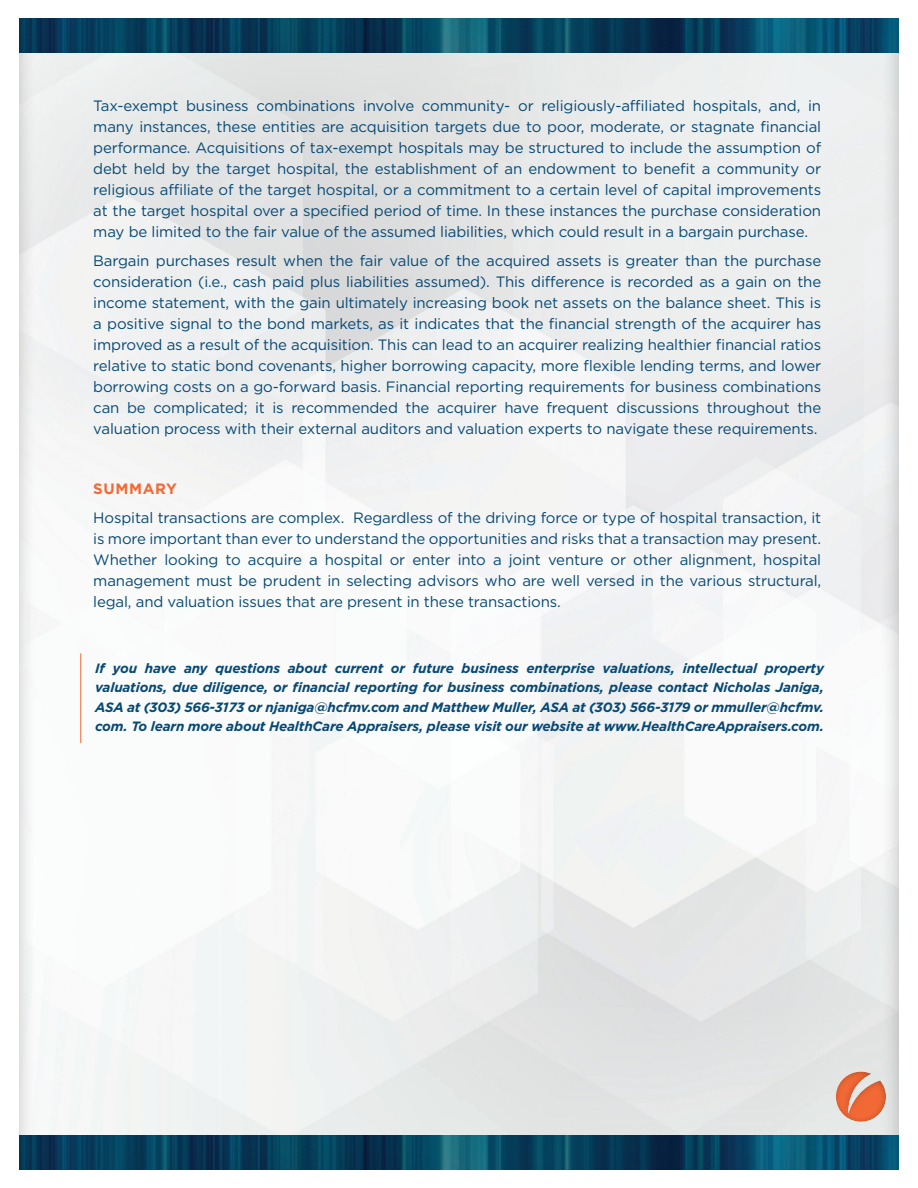
<style>
.page{position:relative;width:918px;height:1188px;background:#fff}
.page>*{position:absolute;margin:0;border:0;box-sizing:border-box;transform-origin:0 0}
.t1{font:15px/21px "Gotham";letter-spacing:-.01em;color:#074974;text-align:justify}
.t2{font:700 15px "Gotham";letter-spacing:.04em;color:#f26935}
.t3{font:italic 700 13.5px/19.5px "Gotham";letter-spacing:-.01em;color:#074974;text-align:justify}
</style>
<div class="page">
<div style="left:19px;top:17px;width:881px;height:1154px;background:#231f20;opacity:.27"></div>
<img style="left:19px;top:1135px;width:879px;height:35px">
<img style="left:19px;top:18px;width:879px;height:35px">
<svg style="left:824px;top:1059px;width:75px;height:75px;background:#e2beaf"></svg>
<hr style="left:80px;top:653px;width:1px;height:90px;background:#f26935">
<p class="t1" style="left:93px;top:95px;width:729px">Tax-exempt business combinations involve community- or religiously-affiliated hospitals, and, in many instances, these entities are acquisition targets due to poor, moderate, or stagnate financial performance. Acquisitions of tax-exempt hospitals may be structured to include the assumption of debt held by the target hospital, the establishment of an endowment to benefit a community or religious affiliate of the target hospital, or a commitment to a certain level of capital improvements at the target hospital over a specified period of time. In these instances the purchase consideration may be limited to the fair value of the assumed liabilities, which could result in a bargain purchase.</p>
<p class="t1" style="left:93px;top:250px;width:729px">Bargain purchases result when the fair value of the acquired assets is greater than the purchase consideration (i.e., cash paid plus liabilities assumed). This difference is recorded as a gain on the income statement, with the gain ultimately increasing book net assets on the balance sheet. This is a positive signal to the bond markets, as it indicates that the financial strength of the acquirer has improved as a result of the acquisition. This can lead to an acquirer realizing healthier financial ratios relative to static bond covenants, higher borrowing capacity, more flexible lending terms, and lower borrowing costs on a go-forward basis. Financial reporting requirements for business combinations can be complicated; it is recommended the acquirer have frequent discussions throughout the valuation process with their external auditors and valuation experts to navigate these requirements.</p>
<p class="t2" style="left:93px;top:480px;width:85px">SUMMARY</p>
<p class="t1" style="left:93px;top:507px;width:729px">Hospital transactions are complex. Regardless of the driving force or type of hospital transaction, it is more important than ever to understand the opportunities and risks that a transaction may present.<br>Whether looking to acquire a hospital or enter into a joint venture or other alignment, hospital management must be prudent in selecting advisors who are well versed in the various structural, legal, and valuation issues that are present in these transactions.</p>
<p class="t3" style="left:95px;top:658px;width:731px">If you have any questions about current or future business enterprise valuations, intellectual property valuations, due diligence, or financial reporting for business combinations, please contact Nicholas Janiga, ASA at (303) 566-3173 or njaniga@hcfmv.com and Matthew Muller, ASA at (303) 566-3179 or mmuller@hcfmv. com. To learn more about HealthCare Appraisers, please visit our website at www.HealthCareAppraisers.com.</p>
</div>
